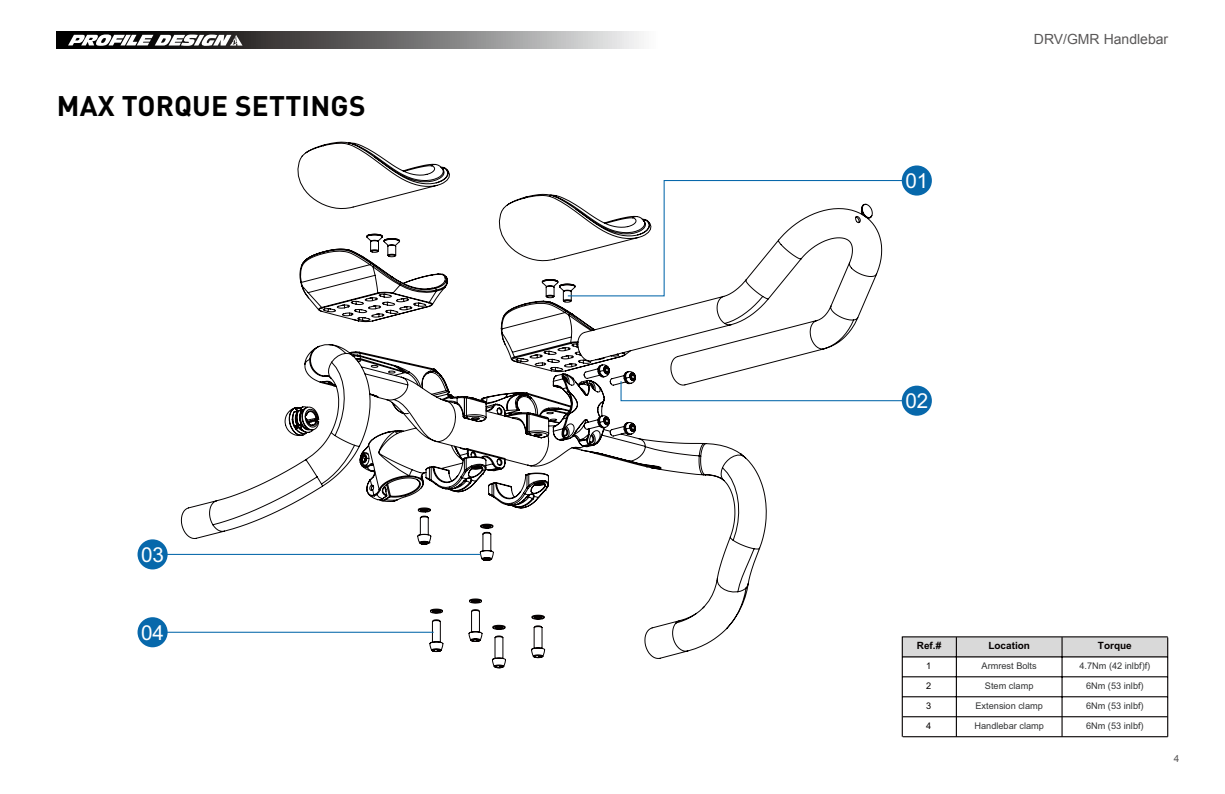
<style>
.page{position:relative;width:1225px;height:794px;background:#fff}
.page>*{position:absolute;margin:0;border:0;box-sizing:border-box;transform-origin:0 0}
.t1{font:700 28px "DIN Pro";letter-spacing:.01em;color:#000}
.t2{font:20.6px "Arial";color:#fff}
.t3{font:14px "Arial";color:#595757}
.t4{font:700 10px "Arial";color:#040000}
.t5{font:10px "Arial";color:#595757}
.t6{font:9.2px/20px "Arial";color:#323334;text-align:center}
.t7{font:9.2px/20px "Arial";color:#040000}
</style>
<div class="page">
<svg style="left:57px;top:32px;width:584px;height:17px;background:#767575"></svg>
<svg style="left:68px;top:34px;width:174px;height:12px"></svg>
<svg style="left:181px;top:142px;width:687px;height:526px"></svg>
<svg style="left:567px;top:179px;width:334px;height:118px"></svg>
<div style="left:901px;top:165px;width:31px;height:31px;background:#0768ab;border-radius:50%"></div>
<svg style="left:620px;top:380px;width:285px;height:22px"></svg>
<div style="left:901px;top:386px;width:31px;height:30px;background:#0768ab;border-radius:50%"></div>
<hr style="left:155px;top:631px;width:279px;height:2px;background:#0768ab">
<div style="left:137px;top:617px;width:31px;height:30px;background:#0768ab;border-radius:50%"></div>
<hr style="left:140px;top:554px;width:340px;height:1px;background:#0768ab">
<div style="left:137px;top:539px;width:31px;height:30px;background:#0768ab;border-radius:50%"></div>
<div style="left:902px;top:637px;width:265px;height:20px;background:#d9d9d9"></div>
<hr style="left:901px;top:636px;width:2px;height:100px;background:#040000">
<hr style="left:955px;top:637px;width:2px;height:99px;background:#040000">
<hr style="left:1061px;top:637px;width:1px;height:99px;background:#040000">
<hr style="left:1167px;top:637px;width:1px;height:99px;background:#040000">
<hr style="left:902px;top:636px;width:265px;height:1px;background:#040000">
<hr style="left:902px;top:656px;width:265px;height:1px;background:#040000">
<hr style="left:902px;top:676px;width:265px;height:1px;background:#040000">
<hr style="left:902px;top:696px;width:265px;height:1px;background:#040000">
<hr style="left:902px;top:716px;width:265px;height:1px;background:#040000">
<hr style="left:902px;top:736px;width:265px;height:1px;background:#040000">
<h1 class="t1" style="left:57px;top:82px;width:310px">MAX TORQUE SETTINGS</h1>
<h2 class="t2" style="left:141px;top:541px;width:24px">03</h2>
<h2 class="t2" style="left:141px;top:619px;width:24px">04</h2>
<h2 class="t2" style="left:905px;top:167px;width:24px">01</h2>
<h2 class="t2" style="left:905px;top:387px;width:24px">02</h2>
<h3 class="t3" style="left:1034px;top:30px;width:136px">DRV/GMR Handlebar</h3>
<p class="t4" style="left:917px;top:639px;width:26px">Ref.#</p>
<p class="t4" style="left:988px;top:639px;width:43px">Location</p>
<p class="t4" style="left:1098px;top:639px;width:35px">Torque</p>
<p class="t7" style="left:926px;top:656px;width:7px">1<br>2</p>
<p class="t6" style="left:974px;top:656px;width:71px">Armrest Bolts<br>Stem clamp<br>Extension clamp<br>Handlebar clamp</p>
<p class="t6" style="left:1079px;top:656px;width:72px">4.7Nm (42 inlbf)f)<br>6Nm (53 inlbf)<br>6Nm (53 inlbf)<br>6Nm (53 inlbf)</p>
<p class="t7" style="left:926px;top:696px;width:7px">3<br>4</p>
<p class="t5" style="left:1174px;top:752px;width:7px">4</p>
</div>
